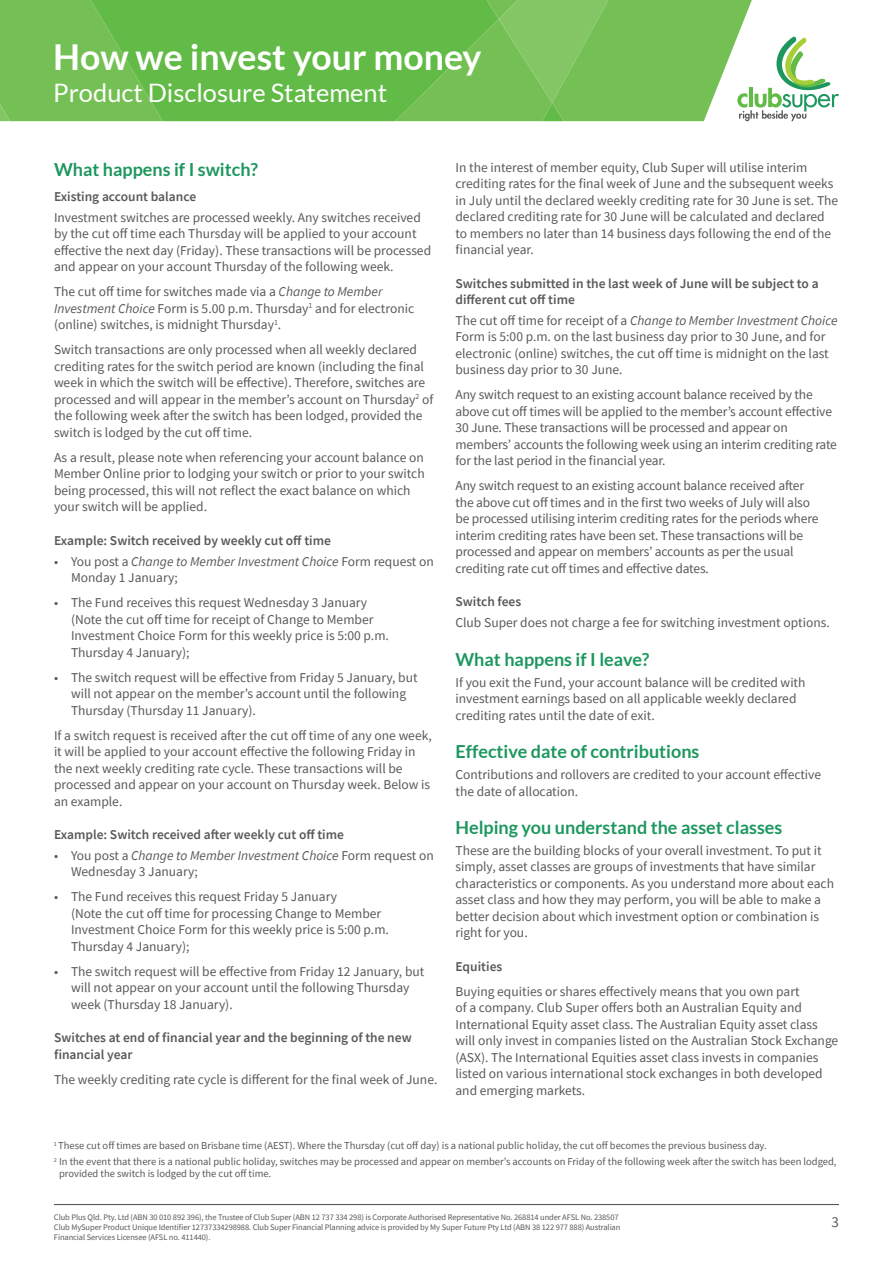
<style>
.page{position:relative;width:893px;height:1263px;background:#fff}
.page>*{position:absolute;margin:0;border:0;box-sizing:border-box;transform-origin:0 0}
.t1{font:700 35.7px "Lato";color:#fff}
.t2{font:25.5px "Lato";color:#fff}
.t3{font:700 18px "Lato";color:#1d975e}
.t4{font:15px "Source Sans Pro";color:#58595b}
.t5{font:13.5px/16.5px "Source Sans Pro";color:#58595b}
.t6{font:600 13.5px/16.5px "Source Sans Pro";color:#58595b}
.t7{font:10.5px/16.2px "Source Sans Pro";color:#58595b}
.t8{font:8.4px/10.1px "Source Sans Pro";letter-spacing:-.01em;color:#58595b}
.s1{font-style:italic}
</style>
<div class="page">
<div style="left:163px;top:0;width:232px;height:121px;background:#62bb46"></div>
<svg style="left:0;top:0;width:163px;height:121px;background:#70be51"></svg>
<hr style="left:54px;top:1204px;width:785px;height:1px;background:#58595b">
<svg style="left:395px;top:0;width:444px;height:121px"></svg>
<h1 class="t1" style="left:53px;top:37px;width:430px">How we invest your money</h1>
<h2 class="t2" style="left:53px;top:78px;width:336px">Product Disclosure Statement</h2>
<h3 class="t3" style="left:54px;top:159px;width:206px">What happens if I switch?</h3>
<p class="t6" style="left:54px;top:188px;width:144px">Existing account balance</p>
<p class="t5" style="left:54px;top:209px;width:379px">Investment switches are processed weekly. Any switches received by the cut off time each Thursday will be applied to your account effective the next day (Friday). These transactions will be processed and appear on your account Thursday of the following week.</p>
<p class="t5" style="left:54px;top:283px;width:362px">The cut off time for switches made via a <span class="s1">Change to Member<br>Investment Choice</span> Form is 5.00 p.m. Thursday<sup>1</sup> and for electronic (online) switches, is midnight Thursday<sup>1</sup>.</p>
<p class="t5" style="left:54px;top:342px;width:381px">Switch transactions are only processed when all weekly declared crediting rates for the switch period are known (including the final week in which the switch will be effective). Therefore, switches are processed and will appear in the member’s account on Thursday<sup>2</sup> of the following week after the switch has been lodged, provided the switch is lodged by the cut off time.</p>
<p class="t5" style="left:54px;top:449px;width:372px">As a result, please note when referencing your account balance on Member Online prior to lodging your switch or prior to your switch being processed, this will not reflect the exact balance on which your switch will be applied.</p>
<p class="t6" style="left:54px;top:532px;width:278px">Example: Switch received by weekly cut off time</p>
<p class="t5" style="left:71px;top:553px;width:364px;text-indent:-17px">• You post a <span class="s1">Change to Member Investment Choice</span> Form request on<br>Monday 1 January;</p>
<p class="t5" style="left:71px;top:594px;width:319px;text-indent:-17px">• The Fund receives this request Wednesday 3 January (Note the cut off time for receipt of Change to Member Investment Choice Form for this weekly price is 5:00 p.m.<br>Thursday 4 January);</p>
<p class="t5" style="left:71px;top:669px;width:348px;text-indent:-17px">• The switch request will be effective from Friday 5 January, but will not appear on the member’s account until the following<br>Thursday (Thursday 11 January).</p>
<p class="t5" style="left:54px;top:727px;width:379px">If a switch request is received after the cut off time of any one week, it will be applied to your account effective the following Friday in the next weekly crediting rate cycle. These transactions will be processed and appear on your account on Thursday week. Below is an example.</p>
<p class="t6" style="left:54px;top:826px;width:292px">Example: Switch received after weekly cut off time</p>
<p class="t5" style="left:71px;top:847px;width:364px;text-indent:-17px">• You post a <span class="s1">Change to Member Investment Choice</span> Form request on<br>Wednesday 3 January;</p>
<p class="t5" style="left:71px;top:888px;width:319px;text-indent:-17px">• The Fund receives this request Friday 5 January<br>(Note the cut off time for processing Change to Member Investment Choice Form for this weekly price is 5:00 p.m.<br>Thursday 4 January);</p>
<p class="t5" style="left:71px;top:963px;width:355px;text-indent:-17px">• The switch request will be effective from Friday 12 January, but will not appear on your account until the following Thursday week (Thursday 18 January).</p>
<p class="t6" style="left:54px;top:1029px;width:359px">Switches at end of financial year and the beginning of the new financial year</p>
<p class="t5" style="left:54px;top:1071px;width:385px">The weekly crediting rate cycle is different for the final week of June.</p>
<p class="t5" style="left:455px;top:159px;width:384px">In the interest of member equity, Club Super will utilise interim crediting rates for the final week of June and the subsequent weeks in July until the declared weekly crediting rate for 30 June is set. The declared crediting rate for 30 June will be calculated and declared to members no later than 14 business days following the end of the financial year.</p>
<p class="t6" style="left:455px;top:275px;width:365px">Switches submitted in the last week of June will be subject to a different cut off time</p>
<p class="t5" style="left:455px;top:312px;width:384px">The cut off time for receipt of a <span class="s1">Change to Member Investment Choice </span>Form is 5:00 p.m. on the last business day prior to 30 June, and for electronic (online) switches, the cut off time is midnight on the last business day prior to 30 June.</p>
<p class="t5" style="left:455px;top:387px;width:383px">Any switch request to an existing account balance received by the above cut off times will be applied to the member’s account effective 30 June. These transactions will be processed and appear on members’ accounts the following week using an interim crediting rate for the last period in the financial year.</p>
<p class="t5" style="left:455px;top:478px;width:365px">Any switch request to an existing account balance received after the above cut off times and in the first two weeks of July will also be processed utilising interim crediting rates for the periods where interim crediting rates have been set. These transactions will be processed and appear on members’ accounts as per the usual crediting rate cut off times and effective dates.</p>
<p class="t6" style="left:455px;top:593px;width:67px">Switch fees</p>
<p class="t5" style="left:455px;top:614px;width:376px">Club Super does not charge a fee for switching investment options.</p>
<h3 class="t3" style="left:455px;top:649px;width:196px">What happens if I leave?</h3>
<p class="t5" style="left:455px;top:674px;width:352px">If you exit the Fund, your account balance will be credited with investment earnings based on all applicable weekly declared crediting rates until the date of exit.</p>
<h3 class="t3" style="left:455px;top:741px;width:245px">Effective date of contributions</h3>
<p class="t5" style="left:455px;top:766px;width:367px">Contributions and rollovers are credited to your account effective the date of allocation.</p>
<h3 class="t3" style="left:455px;top:817px;width:328px">Helping you understand the asset classes</h3>
<p class="t5" style="left:455px;top:842px;width:380px">These are the building blocks of your overall investment. To put it simply, asset classes are groups of investments that have similar characteristics or components. As you understand more about each asset class and how they may perform, you will be able to make a better decision about which investment option or combination is right for you.</p>
<p class="t6" style="left:455px;top:958px;width:48px">Equities</p>
<p class="t5" style="left:455px;top:983px;width:384px">Buying equities or shares effectively means that you own part<br>of a company. Club Super offers both an Australian Equity and International Equity asset class. The Australian Equity asset class will only invest in companies listed on the Australian Stock Exchange (ASX). The International Equities asset class invests in companies listed on various international stock exchanges in both developed and emerging markets.</p>
<p class="t7" style="left:54px;top:1137px;width:784px"><sup>1</sup> These cut off times are based on Brisbane time (AEST). Where the Thursday (cut off day) is a national public holiday, the cut off becomes the previous business day.<br><sup>2</sup> In the event that there is a national public holiday, switches may be processed and appear on member’s accounts on Friday of the following week after the switch has been lodged,</p>
<p class="t7" style="left:59px;top:1166px;width:214px">provided the switch is lodged by the cut off time.</p>
<p class="t8" style="left:54px;top:1212px;width:568px">Club Plus Qld. Pty. Ltd (ABN 30 010 892 396), the Trustee of Club Super (ABN 12 737 334 298) is Corporate Authorised Representative No. 268814 under AFSL No. 238507<br>Club MySuper Product Unique Identifier 12737334298988. Club Super Financial Planning advice is provided by My Super Future Pty Ltd (ABN 38 122 977 888) Australian<br>Financial Services Licensee (AFSL no. 411440).</p>
<p class="t4" style="left:831px;top:1212px;width:9px">3</p>
</div>
